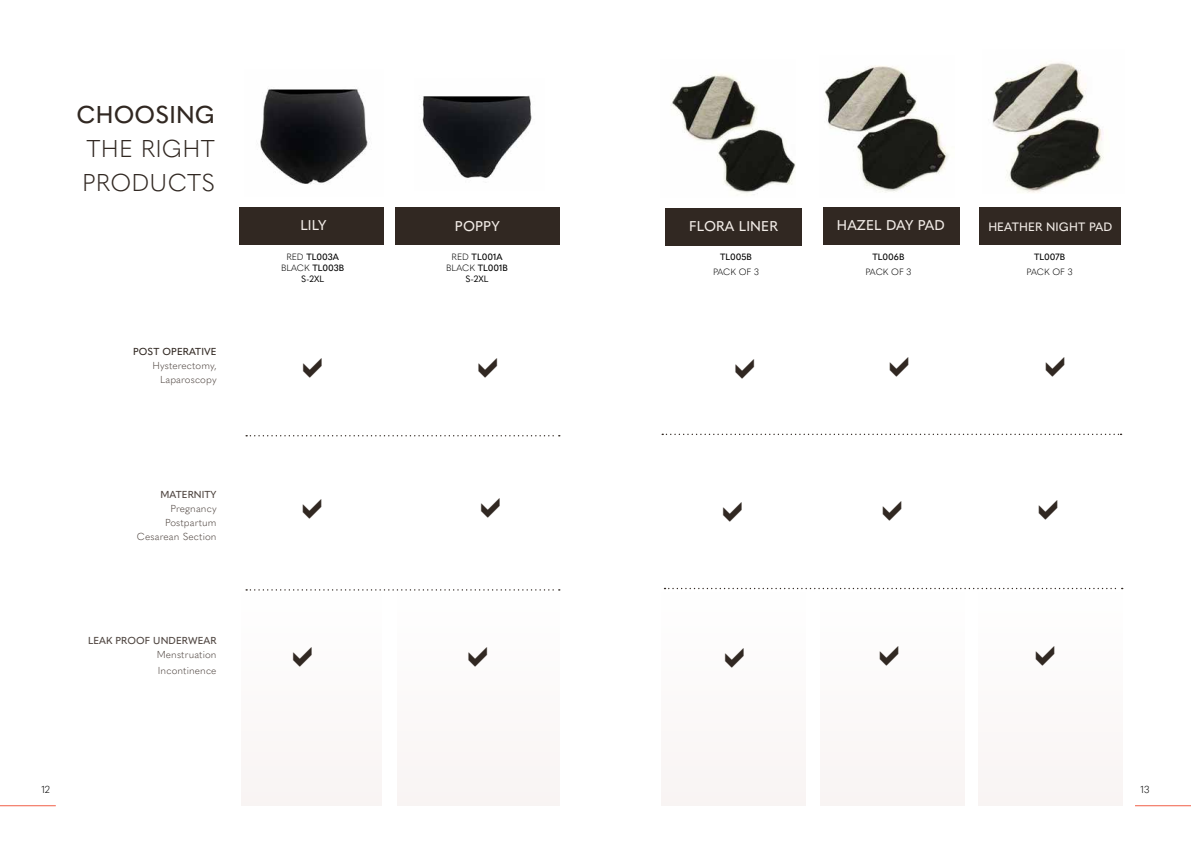
<style>
.page{position:relative;width:1191px;height:842px;background:#fff}
.page>*{position:absolute;margin:0;border:0;box-sizing:border-box;transform-origin:0 0}
.t1{font:300 24px/34px "Quasimoda";letter-spacing:.01em;color:#312822}
.t2{font:500 24px "Quasimoda";letter-spacing:.01em;color:#312822}
.t3{font:500 14px "Quasimoda";letter-spacing:.01em;color:#f2ece7}
.t4{font:500 12px "Quasimoda";letter-spacing:.01em;color:#f2ece7}
.t5{font:300 10px/14px "Quasimoda";letter-spacing:.01em;color:#4d433e;text-align:right}
.t6{font:500 10px "Quasimoda";letter-spacing:.01em;color:#4d433e}
.t7{font:500 10px "Quasimoda";letter-spacing:.01em;color:#312822}
.t8{font:300 10px "Quasimoda";color:#000}
.t9{font:500 9px/11px "Quasimoda";color:#000;text-align:center}
.t10{font:300 9px "Quasimoda";letter-spacing:-.01em;color:#000}
.s1{font-weight:300}
.s2{font-weight:400}
</style>
<div class="page">
<hr style="left:0;top:805px;width:56px;height:1px;background:#f15f48">
<div style="left:239px;top:207px;width:145px;height:38px;background:#312822"></div>
<div style="left:395px;top:207px;width:164px;height:38px;background:#312822"></div>
<hr style="left:1135px;top:805px;width:56px;height:1px;background:#f15f48">
<div style="left:823px;top:207px;width:136px;height:38px;background:#312822"></div>
<div style="left:978px;top:207px;width:142px;height:38px;background:#312822"></div>
<div style="left:665px;top:208px;width:137px;height:37px;background:#312822"></div>
<img style="left:422px;top:95px;width:110px;height:83px">
<img style="left:260px;top:88px;width:108px;height:96px">
<img style="left:992px;top:61px;width:112px;height:132px">
<img style="left:671px;top:74px;width:125px;height:119px">
<img style="left:825px;top:65px;width:124px;height:128px">
<svg style="left:246px;top:435px;width:314px;height:1px"></svg>
<svg style="left:246px;top:589px;width:314px;height:2px"></svg>
<svg style="left:662px;top:434px;width:459px;height:1px"></svg>
<svg style="left:664px;top:588px;width:458px;height:1px"></svg>
<h1 class="t2" style="left:77px;top:96px;width:140px">CHOOSING</h1>
<h1 class="t1" style="left:82px;top:130px;width:134px">THE RIGHT<br>PRODUCTS</h1>
<p class="t7" style="left:133px;top:344px;width:85px">POST OPERATIVE</p>
<p class="t5" style="left:152px;top:358px;width:66px">Hysterectomy,<br>Laparoscopy</p>
<p class="t6" style="left:160px;top:487px;width:58px">MATERNITY</p>
<p class="t5" style="left:137px;top:501px;width:81px">Pregnancy<br>Postpartum<br>Cesarean Section</p>
<p class="t6" style="left:88px;top:633px;width:130px">LEAK PROOF UNDERWEAR</p>
<p class="t5" style="left:157px;top:646px;width:61px;line-height:16px;text-align:left">Menstruation<br>Incontinence</p>
<p class="t8" style="left:41px;top:782px;width:10px">12</p>
<h2 class="t3" style="left:837px;top:214px;width:110px">HAZEL DAY PAD</h2>
<p class="t4" style="left:988px;top:218px;width:125px">HEATHER NIGHT PAD</p>
<h2 class="t3" style="left:300px;top:214px;width:28px">LILY</h2>
<h2 class="t3" style="left:455px;top:215px;width:46px">POPPY</h2>
<h2 class="t3" style="left:689px;top:215px;width:90px">FLORA LINER</h2>
<p class="t9" style="left:720px;top:250px;width:33px">TL005B</p>
<p class="t10" style="left:713px;top:265px;width:47px">PACK OF 3</p>
<p class="t9" style="left:281px;top:250px;width:65px"><span class="s1">RED</span> TL003A<br><span class="s1">BLACK</span> TL003B<br><span class="s2">S-2XL</span></p>
<p class="t9" style="left:446px;top:250px;width:63px"><span class="s1">RED</span> TL001A<br><span class="s1">BLACK</span> TL001B<br><span class="s2">S-2XL</span></p>
<p class="t9" style="left:872px;top:250px;width:34px">TL006B</p>
<p class="t9" style="left:1034px;top:250px;width:33px">TL007B</p>
<p class="t10" style="left:1026px;top:265px;width:47px">PACK OF 3</p>
<p class="t10" style="left:865px;top:265px;width:47px">PACK OF 3</p>
<p class="t8" style="left:1140px;top:782px;width:10px">13</p>
</div>
